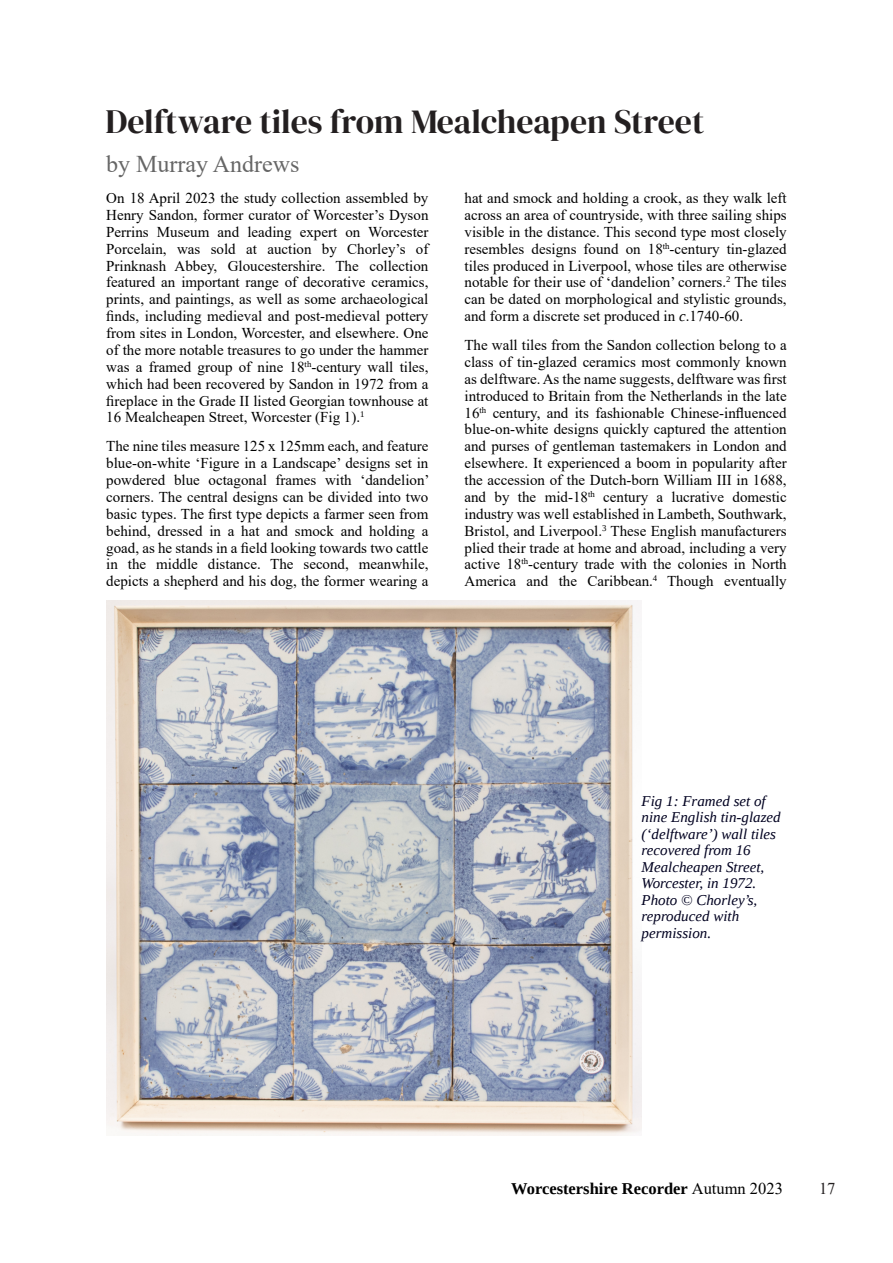
<style>
.page{position:relative;width:893px;height:1263px;background:#fff}
.page>*{position:absolute;margin:0;border:0;box-sizing:border-box;transform-origin:0 0}
.t1{font:33.75px "DM Serif Display";color:#231f20}
.t2{font:24px "Times New Roman";color:#666}
.t3{font:700 16.5px "Liberation Serif";color:#000}
.t4{font:16.5px "Times New Roman";color:#231f20}
.t5{font:15px/17px "Times New Roman";color:#000;text-align:justify}
.t6{font:italic 15px/16.5px "Liberation Serif";color:#000020}
.s1{font-family:"Liberation Serif";font-style:italic}
.s2{font-family:"Times New Roman";font-weight:400}
</style>
<div class="page">
<img style="left:106px;top:601px;width:536px;height:534px">
<h1 class="t1" style="left:106px;top:98px;width:600px">Delftware tiles from Mealcheapen Street</h1>
<h2 class="t2" style="left:106px;top:155px;width:195px">by Murray Andrews</h2>
<p class="t5" style="left:106px;top:191px;width:324px">On 18 April 2023 the study collection assembled by Henry Sandon, former curator of Worcester’s Dyson Perrins Museum and leading expert on Worcester Porcelain, was sold at auction by Chorley’s of Prinknash Abbey, Gloucestershire. The collection featured an important range of decorative ceramics, prints, and paintings, as well as some archaeological finds, including medieval and post-medieval pottery from sites in London, Worcester, and elsewhere. One of the more notable treasures to go under the hammer was a framed group of nine 18<sup>th</sup>-century wall tiles, which had been recovered by Sandon in 1972 from a fireplace in the Grade II listed Georgian townhouse at 16 Mealcheapen Street, Worcester (Fig 1).<sup>1</sup></p>
<p class="t5" style="left:106px;top:439px;width:325px">The nine tiles measure 125 x 125mm each, and feature blue-on-white ‘Figure in a Landscape’ designs set in powdered blue octagonal frames with ‘dandelion’ corners. The central designs can be divided into two basic types. The first type depicts a farmer seen from behind, dressed in a hat and smock and holding a goad, as he stands in a field looking towards two cattle in the middle distance. The second, meanwhile, depicts a shepherd and his dog, the former wearing a</p>
<p class="t5" style="left:464px;top:191px;width:324px">hat and smock and holding a crook, as they walk left across an area of countryside, with three sailing ships visible in the distance. This second type most closely resembles designs found on 18<sup>th</sup>-century tin-glazed tiles produced in Liverpool, whose tiles are otherwise notable for their use of ‘dandelion’ corners.<sup>2</sup> The tiles can be dated on morphological and stylistic grounds, and form a discrete set produced in <span class="s1">c</span>.1740-60.</p>
<p class="t5" style="left:464px;top:338px;width:324px">The wall tiles from the Sandon collection belong to a class of tin-glazed ceramics most commonly known as delftware. As the name suggests, delftware was first introduced to Britain from the Netherlands in the late 16<sup>th</sup> century, and its fashionable Chinese-influenced blue-on-white designs quickly captured the attention and purses of gentleman tastemakers in London and elsewhere. It experienced a boom in popularity after the accession of the Dutch-born William III in 1688, and by the mid-18<sup>th</sup> century a lucrative domestic industry was well established in Lambeth, Southwark, Bristol, and Liverpool.<sup>3</sup> These English manufacturers plied their trade at home and abroad, including a very active 18<sup>th</sup>-century trade with the colonies in North America and the Caribbean.<sup>4</sup> Though eventually</p>
<p class="t6" style="left:642px;top:794px;width:141px">Fig 1: Framed set of nine English tin-glazed (‘delftware’) wall tiles recovered from 16<br>Mealcheapen Street,<br>Worcester, in 1972.<br>Photo © Chorley’s, reproduced with permission.</p>
<p class="t3" style="left:511px;top:1183px;width:273px">Worcestershire Recorder <span class="s2">Autumn 2023</span></p>
<p class="t4" style="left:819px;top:1182px;width:18px">17</p>
</div>
